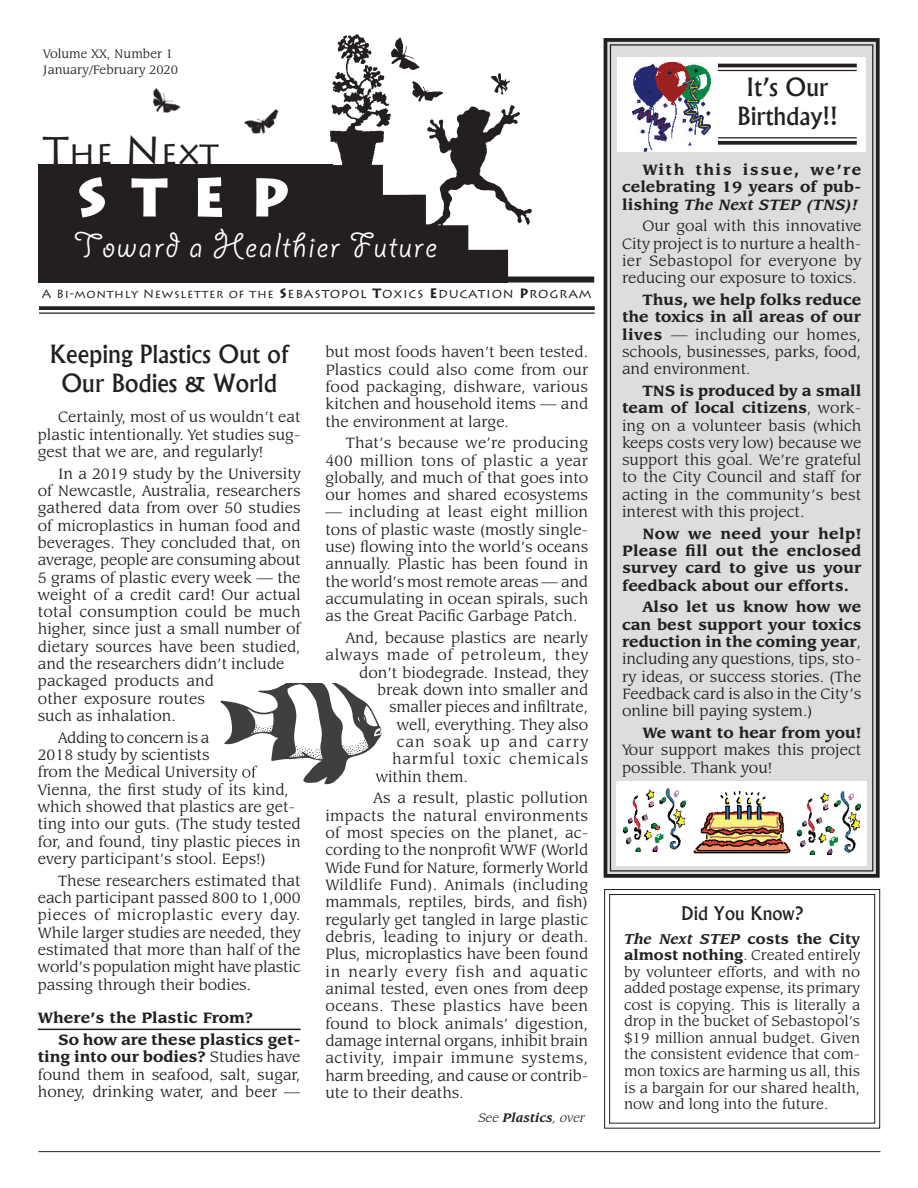
<style>
.page{position:relative;width:918px;height:1188px;background:#fff}
.page>*{position:absolute;margin:0;border:0;box-sizing:border-box;transform-origin:0 0}
.t1{font:900 54px "Lithos Pro";color:#fff}
.t2{font:39px "Giddyup";letter-spacing:.05em;color:#fff}
.t3{font:33px "Lithos Pro";color:#231f20}
.t4{font:500 24px/28.8px "Albertus";color:#231f20;text-align:center}
.t5{font:500 18px "Albertus";color:#231f20}
.t6{font:16.5px/17.4px "Leawood IT Cby BT";color:#231f20;text-align:justify}
.t7{font:700 16.5px/17.4px "Leawood IT Cby BT";color:#231f20;text-align:justify}
.t8{font:16.5px "Leawood IT Cby BT";letter-spacing:.045em;color:#231f20}
.t9{font:16.5px "Leawood IT Cby BT";letter-spacing:.05em;color:#231f20}
.t10{font:16.5px "Leawood IT Cby BT";letter-spacing:.065em;color:#231f20}
.t11{font:15.75px/16.5px "Leawood IT Cby BT";color:#231f20;text-align:justify}
.t12{font:13.5px "Lithos Pro";letter-spacing:.055em;color:#231f20}
.t13{font:13.5px/16.2px "Leawood IT Cby BT";color:#231f20}
.t14{font:italic 13.5px "Leawood IT Cby BT";color:#231f20}
.s1{font-size:39px}
.s2{font-size:12px}
.s3{font-weight:700}
.s4{font-style:italic}
.s5{font-weight:700;font-style:italic}
</style>
<div class="page">
<hr style="left:38px;top:1151px;width:842px;height:1px;background:#231f20">
<img style="left:330px;top:35px;width:201px;height:248px">
<div style="left:506px;top:277px;width:88px;height:6px;background:#231f20"></div>
<div style="left:339px;top:255px;width:164px;height:22px;background:#231f20"></div>
<div style="left:38px;top:164px;width:295px;height:119px;background:#231f20"></div>
<svg style="left:39px;top:306px;width:556px;height:4px;background:#302d2d"></svg>
<hr style="left:39px;top:312px;width:556px;height:2px;background:#231f20">
<img style="left:244px;top:109px;width:35px;height:25px">
<img style="left:153px;top:88px;width:28px;height:25px">
<svg style="left:603px;top:38px;width:277px;height:840px;background:#d1d2d4"></svg>
<div style="left:617px;top:57px;width:249px;height:94px;background:#fff"></div>
<div style="left:616px;top:781px;width:251px;height:84px;background:#fff"></div>
<img style="left:693px;top:792px;width:98px;height:62px">
<img style="left:622px;top:788px;width:64px;height:63px">
<img style="left:796px;top:792px;width:64px;height:63px">
<hr style="left:718px;top:137px;width:139px;height:1px;background:#231f20">
<svg style="left:718px;top:141px;width:139px;height:4px"></svg>
<hr style="left:718px;top:64px;width:139px;height:3px;background:#231f20">
<hr style="left:718px;top:70px;width:139px;height:1px;background:#231f20">
<img style="left:632px;top:62px;width:78px;height:89px">
<svg style="left:604px;top:889px;width:277px;height:240px"></svg>
<div style="left:609px;top:894px;width:266px;height:230px;border:1px solid #231f20"></div>
<hr style="left:38px;top:1029px;width:263px;height:1px;background:#231f20">
<img style="left:221px;top:683px;width:161px;height:102px">
<img style="left:221px;top:766px;width:36px;height:16px">
<img style="left:221px;top:783px;width:68px;height:2px">
<svg style="left:377px;top:683px;width:5px;height:12px"></svg>
<svg style="left:375px;top:770px;width:7px;height:12px"></svg>
<p class="t13" style="left:43px;top:46px;width:136px">Volume XX, Number 1<br>January/February 2020</p>
<h3 class="t3" style="left:43px;top:134px;width:177px"><span class="s1">T</span>he <span class="s1">N</span>ext</h3>
<h1 class="t1" style="left:77px;top:164px;width:213px">STEP</h1>
<h2 class="t2" style="left:74px;top:224px;width:364px">Toward a Healthier Future</h2>
<p class="t12" style="left:42px;top:286px;width:551px"><span class="s2">A Bi-monthly Newsletter of the</span> <span class="s3">S</span>ebastopol <span class="s3">T</span>oxics <span class="s3">E</span>ducation <span class="s3">P</span>rogram</p>
<h3 class="t4" style="left:50px;top:340px;width:240px">Keeping Plastics Out of<br>Our Bodies &amp; World</h3>
<p class="t6" style="left:38px;top:408px;width:264px;text-indent:20px">Certainly, most of us wouldn’t eat plastic intentionally. Yet studies sug&shy;gest that we are, and regularly!</p>
<p class="t6" style="left:38px;top:465px;width:264px;text-align:left;text-indent:20px">In a 2019 study by the University of Newcastle, Australia, researchers gathered data from over 50 studies of microplastics in human food and beverages. They concluded that, on average, people are consuming about<br>5 grams of plastic every week — the weight of a credit card! Our actual total consumption could be much higher, since just a small number of dietary sources have been studied, and the researchers didn’t include packaged products and<br>other exposure routes<br>such as inhalation.</p>
<p class="t6" style="left:38px;top:729px;width:264px;text-align:left;text-indent:20px">Adding to concern is a<br>2018 study by scientists<br>from the Medical University of<br>Vienna, the first study of its kind, which showed that plastics are get&shy;ting into our guts. (The study tested for, and found, tiny plastic pieces in every participant’s stool. Eeps!)</p>
<p class="t6" style="left:38px;top:872px;width:264px;text-indent:20px">These researchers estimated that each participant passed 800 to 1,000 pieces of microplastic every day.<br>While larger studies are needed, they estimated that more than half of the world’s population might have plastic passing through their bodies.</p>
<p class="t7" style="left:58px;top:1007px;width:244px;line-height:21.8px;text-indent:-20px">Where’s the Plastic From?<br>So how are these plastics get-</p>
<p class="t6" style="left:38px;top:1048px;width:264px"><span class="s3">ting into our bodies?</span> Studies have found them in seafood, salt, sugar, honey, drinking water, and beer —</p>
<p class="t6" style="left:325px;top:343px;width:264px">but most foods haven’t been tested.<br>Plastics could also come from our food packaging, dishware, various kitchen and household items — and the environment at large.</p>
<p class="t6" style="left:325px;top:434px;width:264px;text-indent:20px">That’s because we’re producing 400 million tons of plastic a year globally, and much of that goes into our homes and shared ecosystems</p>
<p class="t6" style="left:325px;top:503px;width:264px">— including at least eight million tons of plastic waste (mostly single&shy;use) flowing into the world’s oceans annually. Plastic has been found in the world’s most remote areas — and accumulating in ocean spirals, such as the Great Pacific Garbage Patch.</p>
<p class="t6" style="left:346px;top:629px;width:244px">And, because plastics are nearly</p>
<p class="t8" style="left:325px;top:646px;width:264px">always made of petroleum, they</p>
<p class="t6" style="left:359px;top:664px;width:231px">don’t biodegrade. Instead, they</p>
<p class="t6" style="left:377px;top:681px;width:213px">break down into smaller and</p>
<p class="t6" style="left:389px;top:698px;width:200px">smaller pieces and infiltrate,</p>
<p class="t6" style="left:397px;top:716px;width:193px">well, everything. They also</p>
<p class="t10" style="left:397px;top:732px;width:193px">can soak up and carry</p>
<p class="t9" style="left:392px;top:750px;width:198px">harmful toxic chemicals</p>
<p class="t6" style="left:376px;top:768px;width:94px">within them.</p>
<p class="t6" style="left:325px;top:789px;width:264px;text-indent:48px">As a result, plastic pollution impacts the natural environments of most species on the planet, ac&shy;cording to the nonprofit WWF (World Wide Fund for Nature, formerly World Wildlife Fund). Animals (including mammals, reptiles, birds, and fish) regularly get tangled in large plastic debris, leading to injury or death.<br>Plus, microplastics have been found in nearly every fish and aquatic animal tested, even ones from deep oceans. These plastics have been found to block animals’ digestion, damage internal organs, inhibit brain activity, impair immune systems, harm breeding, and cause or contrib&shy;ute to their deaths.</p>
<p class="t14" style="left:478px;top:1110px;width:108px">See <span class="s3">Plastics</span>, over</p>
<h3 class="t4" style="left:737px;top:72px;width:102px">It’s Our<br>Birthday!!</h3>
<p class="t7" style="left:622px;top:161px;width:241px;text-indent:20px">With this issue, we’re celebrating 19 years of pub&shy;lishing <span class="s4">The Next STEP (TNS)!</span></p>
<p class="t6" style="left:622px;top:217px;width:241px;text-indent:20px">Our goal with this innovative City project is to nurture a health&shy;ier Sebastopol for everyone by reducing our exposure to toxics.</p>
<p class="t6" style="left:622px;top:291px;width:241px;text-indent:20px"><span class="s3">Thus, we help folks reduce the toxics in all areas of our lives</span> — including our homes, schools, businesses, parks, food, and environment.</p>
<p class="t6" style="left:622px;top:382px;width:241px;text-indent:20px"><span class="s3">TNS is produced by a small team of local citizens</span>, work&shy;ing on a volunteer basis (which keeps costs very low) because we support this goal. We’re grateful to the City Council and staff for acting in the community’s best interest with this project.</p>
<p class="t7" style="left:622px;top:525px;width:241px;text-indent:20px">Now we need your help!<br>Please fill out the enclosed survey card to give us your feedback about our efforts.</p>
<p class="t6" style="left:622px;top:598px;width:241px;text-indent:20px"><span class="s3">Also let us know how we can best support your toxics reduction in the coming year</span>, including any questions, tips, sto&shy;ry ideas, or success stories. (The Feedback card is also in the City’s online bill paying system.)</p>
<p class="t7" style="left:642px;top:724px;width:220px">We want to hear from you!</p>
<p class="t6" style="left:622px;top:741px;width:241px">Your support makes this project possible. Thank you!</p>
<p class="t5" style="left:681px;top:902px;width:124px">Did You Know?</p>
<p class="t11" style="left:624px;top:930px;width:238px"><span class="s5">The Next STEP</span> <span class="s3">costs the City almost nothing</span>. Created entirely by volunteer efforts, and with no added postage expense, its primary cost is copying. This is literally a drop in the bucket of Sebastopol’s $19 million annual budget. Given the consistent evidence that com&shy;mon toxics are harming us all, this is a bargain for our shared health, now and long into the future.</p>
</div>
